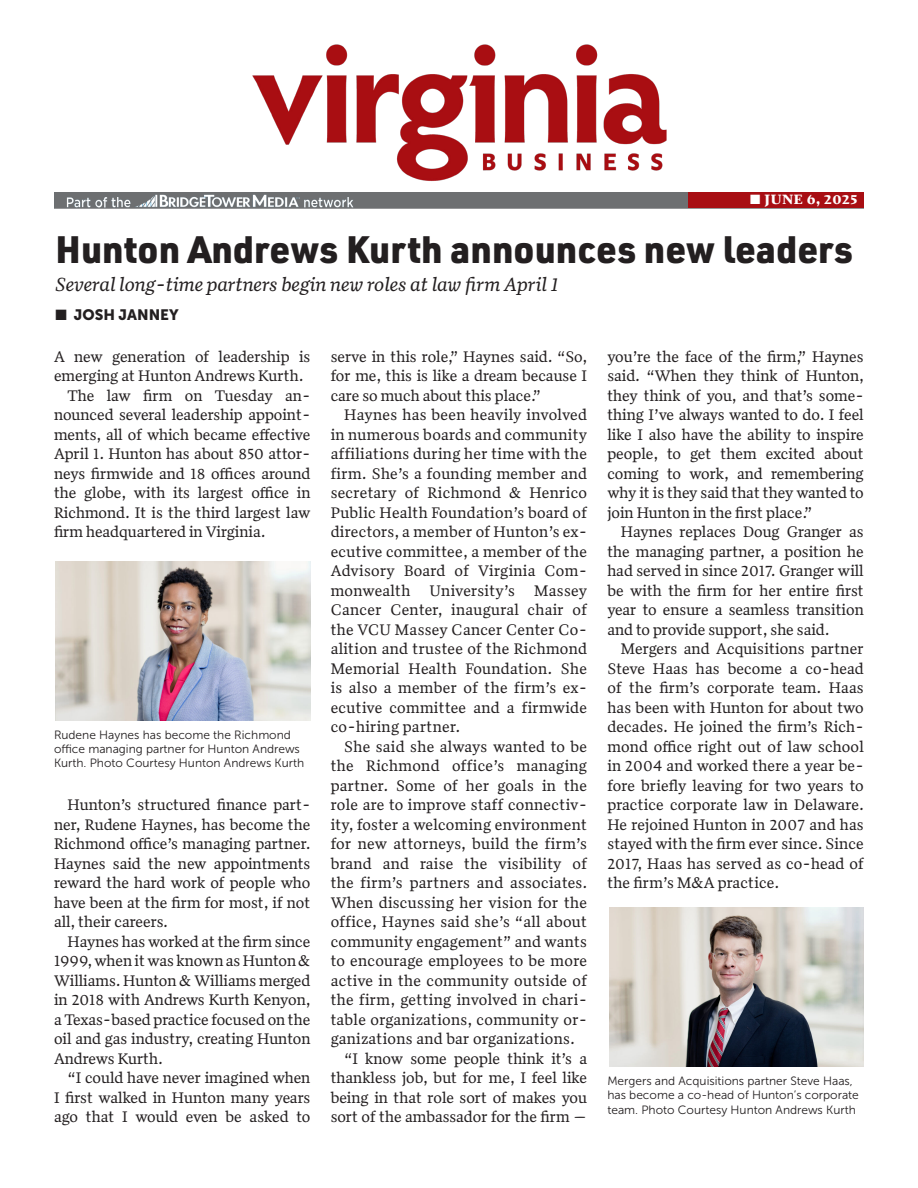
<style>
.page{position:relative;width:918px;height:1188px;background:#fff}
.page>*{position:absolute;margin:0;border:0;box-sizing:border-box;transform-origin:0 0}
.Head{font:900 37.5px "URWDIN";color:#231f20}
.Head-2{font:italic 19.5px "Quiosco";color:#231f20}
.RagRight_indent{font:15.75px/19.5px "Quiosco";color:#231f20;text-align:justify}
.t1{font:15px "Museo Sans 900";color:#231f20}
.t2{font:700 13.5px "Quiosco";letter-spacing:.05em;color:#fff}
.t3{font:12px/14.4px "Museo Sans 300";color:#231f20}
</style>
<div class="page">
<img style="left:54px;top:192px;width:810px;height:17px">
<div style="left:688px;top:192px;width:176px;height:16px;background:#a80e13"></div>
<img style="left:252px;top:44px;width:415px;height:137px">
<img style="left:56px;top:561px;width:254px;height:160px">
<img style="left:609px;top:907px;width:255px;height:160px">
<p class="t2" style="left:750px;top:191px;width:108px">■ JUNE 6, 2025</p>
<p class="Head" style="left:56px;top:223px;width:799px">Hunton Andrews Kurth announces new leaders</p>
<p class="Head-2" style="left:56px;top:272px;width:505px">Several long-time partners begin new roles at law firm April 1</p>
<p class="t1" style="left:56px;top:307px;width:125px">■ JOSH JANNEY</p>
<p class="RagRight_indent" style="left:54px;top:347px;width:258px">A new generation of leadership is emerging at Hunton Andrews Kurth.</p>
<p class="RagRight_indent" style="left:54px;top:386px;width:258px;text-indent:14px">The law firm on Tuesday an&shy;nounced several leadership appoint&shy;ments, all of which became effective April 1. Hunton has about 850 attor&shy;neys firmwide and 18 offices around the globe, with its largest office in Richmond. It is the third largest law firm headquartered in Virginia.</p>
<p class="t3" style="left:54px;top:727px;width:252px">Rudene Haynes has become the Richmond office managing partner for Hunton Andrews<br>Kurth. Photo Courtesy Hunton Andrews Kurth</p>
<p class="RagRight_indent" style="left:54px;top:795px;width:258px;text-indent:14px">Hunton’s structured finance part&shy;ner, Rudene Haynes, has become the Richmond office’s managing partner.<br>Haynes said the new appointments reward the hard work of people who have been at the firm for most, if not all, their careers.</p>
<p class="RagRight_indent" style="left:54px;top:932px;width:258px;text-indent:14px">Haynes has worked at the firm since 1999, when it was known as Hunton &amp; Williams. Hunton &amp; Williams merged in 2018 with Andrews Kurth Kenyon, a Texas-based practice focused on the oil and gas industry, creating Hunton Andrews Kurth.</p>
<p class="RagRight_indent" style="left:54px;top:1068px;width:258px;text-indent:14px">“I could have never imagined when I first walked in Hunton many years ago that I would even be asked to</p>
<p class="RagRight_indent" style="left:331px;top:347px;width:258px">serve in this role,” Haynes said. “So, for me, this is like a dream because I care so much about this place.”</p>
<p class="RagRight_indent" style="left:331px;top:405px;width:258px;text-indent:14px">Haynes has been heavily involved in numerous boards and community affiliations during her time with the firm. She’s a founding member and secretary of Richmond &amp; Henrico Public Health Foundation’s board of directors, a member of Hunton’s ex&shy;ecutive committee, a member of the Advisory Board of Virginia Com&shy;monwealth University’s Massey Cancer Center, inaugural chair of the VCU Massey Cancer Center Co&shy;alition and trustee of the Richmond Memorial Health Foundation. She is also a member of the firm’s ex&shy;ecutive committee and a firmwide co-hiring partner.</p>
<p class="RagRight_indent" style="left:331px;top:737px;width:258px;text-indent:14px">She said she always wanted to be the Richmond office’s managing partner. Some of her goals in the role are to improve staff connectiv&shy;ity, foster a welcoming environment for new attorneys, build the firm’s brand and raise the visibility of the firm’s partners and associates.<br>When discussing her vision for the office, Haynes said she’s “all about community engagement” and wants to encourage employees to be more active in the community outside of the firm, getting involved in chari&shy;table organizations, community or&shy;ganizations and bar organizations.</p>
<p class="RagRight_indent" style="left:331px;top:1049px;width:258px;text-indent:14px">“I know some people think it’s a thankless job, but for me, I feel like being in that role sort of makes you sort of the ambassador for the firm —</p>
<p class="RagRight_indent" style="left:607px;top:347px;width:258px">you’re the face of the firm,” Haynes said. “When they think of Hunton, they think of you, and that’s some&shy;thing I’ve always wanted to do. I feel like I also have the ability to inspire people, to get them excited about coming to work, and remembering why it is they said that they wanted to join Hunton in the first place.”</p>
<p class="RagRight_indent" style="left:607px;top:522px;width:258px;text-indent:14px">Haynes replaces Doug Granger as the managing partner, a position he had served in since 2017. Granger will be with the firm for her entire first year to ensure a seamless transition and to provide support, she said.</p>
<p class="RagRight_indent" style="left:607px;top:639px;width:258px;text-indent:14px">Mergers and Acquisitions partner Steve Haas has become a co-head of the firm’s corporate team. Haas has been with Hunton for about two decades. He joined the firm’s Rich&shy;mond office right out of law school in 2004 and worked there a year be&shy;fore briefly leaving for two years to practice corporate law in Delaware.<br>He rejoined Hunton in 2007 and has stayed with the firm ever since. Since 2017, Haas has served as co-head of the firm’s M&amp;A practice.</p>
<p class="t3" style="left:607px;top:1074px;width:253px">Mergers and Acquisitions partner Steve Haas, has become a co-head of Hunton’s corporate team. Photo Courtesy Hunton Andrews Kurth</p>
</div>
